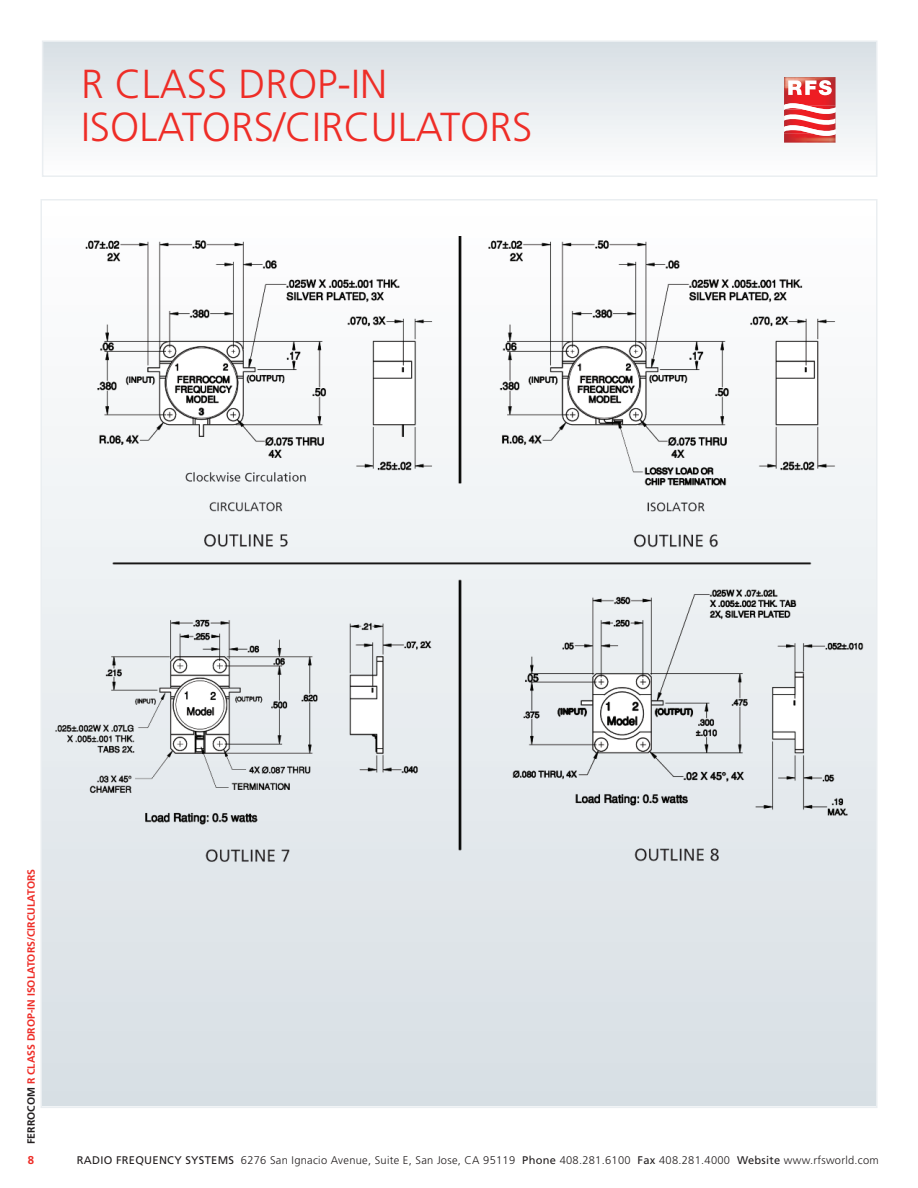
<style>
.page{position:relative;width:918px;height:1188px;background:#fff}
.page>*{position:absolute;margin:0;border:0;box-sizing:border-box;transform-origin:0 0}
.t1{font:300 40.5px/43.5px "Frutiger";color:#ee2d27}
.t2{font:700 11.4px "Frutiger";color:#ee2d27}
.t3{font:300 11.1px "Frutiger";letter-spacing:.025em;color:#231f20}
.t4{font:700 10.5px "Frutiger";color:#ee2d27}
.s1{color:#231f20}
.s2{font-weight:400}
</style>
<div class="page">
<img style="left:45px;top:43px;width:829px;height:100px">
<div style="left:42px;top:40px;width:835px;height:137px;border:2px solid #eaeef1"></div>
<img style="left:784px;top:137px;width:52px;height:5px">
<svg style="left:784px;top:110px;width:52px;height:27px"></svg>
<img style="left:784px;top:78px;width:52px;height:32px">
<img style="left:784px;top:131px;width:47px;height:3px">
<img style="left:813px;top:134px;width:23px;height:2px">
<img style="left:784px;top:103px;width:22px;height:2px">
<img style="left:784px;top:78px;width:30px;height:9px">
<svg style="left:788px;top:80px;width:44px;height:15px"></svg>
<img style="left:48px;top:236px;width:825px;height:639px">
<h1 class="t1" style="left:81px;top:65px;width:453px">R CLASS DROP-IN<br>ISOLATORS/CIRCULATORS</h1>
<p class="t4" style="left:27px;top:1144px;width:276px;rotate:-90deg"><span class="s1">FERROCOM</span> R CLASS DROP-IN ISOLATORS/CIRCULATORS</p>
<p class="t2" style="left:28px;top:1156px;width:8px">8</p>
<p class="t3" style="left:77px;top:1156px;width:804px"><span class="s2">RADIO FREQUENCY SYSTEMS</span> 6276 San Ignacio Avenue, Suite E, San Jose, CA 95119 <span class="s2">Phone</span> 408.281.6100 <span class="s2">Fax</span> 408.281.4000 <span class="s2">Website</span> www.rfsworld.com</p>
</div>
